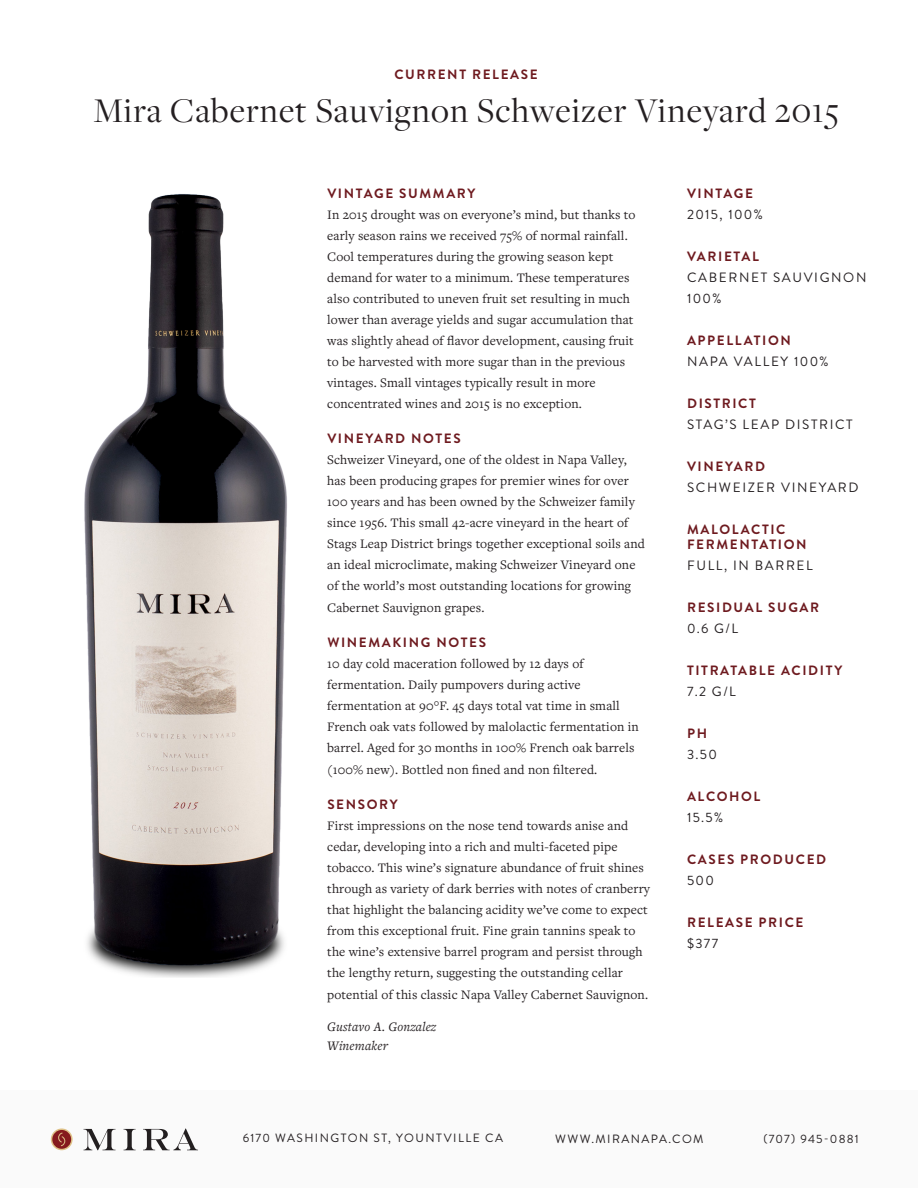
<style>
.page{position:relative;width:918px;height:1188px;background:#fff}
.page>*{position:absolute;margin:0;border:0;box-sizing:border-box;transform-origin:0 0}
.t1{font:36px "Freight Disp Pro";letter-spacing:.03em;color:#241f21}
.t2{font:13.5px/21px "Freight Text Pro";letter-spacing:.01em;color:#241f21}
.t3{font:700 13.5px "Brandon Grotesque";letter-spacing:.12em;color:#6e1a1f}
.t4{font:13.5px/21px "Brandon Grotesque";letter-spacing:.12em;color:#241f21}
.t5{font:italic 13.5px "Freight Text Pro";letter-spacing:.01em;color:#241f21}
.t6{font:12px "Brandon Grotesque";letter-spacing:.12em;color:#241f21}
.t7{font:12px "Brandon Grotesque";letter-spacing:.1em;color:#241f21}
</style>
<div class="page">
<div style="left:0;top:1091px;width:918px;height:97px;background:#fafafa"></div>
<svg style="left:51px;top:1129px;width:22px;height:21px"></svg>
<svg style="left:52px;top:1130px;width:19px;height:19px"></svg>
<svg style="left:84px;top:1129px;width:32px;height:21px"></svg>
<svg style="left:143px;top:1129px;width:55px;height:21px"></svg>
<svg style="left:124px;top:1129px;width:12px;height:21px"></svg>
<img style="left:84px;top:194px;width:203px;height:784px">
<p class="t3" style="left:394px;top:64px;width:145px">CURRENT RELEASE</p>
<p class="t1" style="left:93px;top:87px;width:747px">Mira Cabernet Sauvignon Schweizer Vineyard 2015</p>
<p class="t3" style="left:327px;top:184px;width:150px">VINTAGE SUMMARY</p>
<p class="t2" style="left:327px;top:204px;width:310px">In 2015 drought was on everyone’s mind, but thanks to early season rains we received 75% of normal rainfall.<br>Cool temperatures during the growing season kept demand for water to a minimum. These temperatures also contributed to uneven fruit set resulting in much lower than average yields and sugar accumulation that was slightly ahead of flavor development, causing fruit to be harvested with more sugar than in the previous vintages. Small vintages typically result in more concentrated wines and 2015 is no exception.</p>
<p class="t3" style="left:327px;top:429px;width:135px">VINEYARD NOTES</p>
<p class="t2" style="left:327px;top:449px;width:319px">Schweizer Vineyard, one of the oldest in Napa Valley, has been producing grapes for premier wines for over 100 years and has been owned by the Schweizer family since 1956. This small 42-acre vineyard in the heart of Stags Leap District brings together exceptional soils and an ideal microclimate, making Schweizer Vineyard one of the world’s most outstanding locations for growing</p>
<p class="t2" style="left:327px;top:597px;width:159px">Cabernet Sauvignon grapes.</p>
<p class="t3" style="left:327px;top:633px;width:160px">WINEMAKING NOTES</p>
<p class="t2" style="left:327px;top:653px;width:313px">10 day cold maceration followed by 12 days of fermentation. Daily pumpovers during active fermentation at 90°F. 45 days total vat time in small French oak vats followed by malolactic fermentation in barrel. Aged for 30 months in 100% French oak barrels</p>
<p class="t2" style="left:327px;top:759px;width:272px">(100% new). Bottled non fined and non filtered.</p>
<p class="t3" style="left:327px;top:795px;width:72px">SENSORY</p>
<p class="t2" style="left:327px;top:815px;width:324px">First impressions on the nose tend towards anise and cedar, developing into a rich and multi-faceted pipe tobacco. This wine’s signature abundance of fruit shines through as variety of dark berries with notes of cranberry that highlight the balancing acidity we’ve come to expect from this exceptional fruit. Fine grain tannins speak to the wine’s extensive barrel program and persist through the lengthy return, suggesting the outstanding cellar</p>
<p class="t2" style="left:327px;top:984px;width:322px">potential of this classic Napa Valley Cabernet Sauvignon.</p>
<p class="t5" style="left:327px;top:1018px;width:111px">Gustavo A. Gonzalez</p>
<p class="t5" style="left:327px;top:1037px;width:62px">Winemaker</p>
<p class="t3" style="left:687px;top:184px;width:68px">VINTAGE</p>
<p class="t4" style="left:687px;top:205px;width:77px">2015, 100%</p>
<p class="t3" style="left:687px;top:247px;width:73px">VARIETAL</p>
<p class="t4" style="left:687px;top:268px;width:181px">CABERNET SAUVIGNON<br>100%</p>
<p class="t3" style="left:687px;top:331px;width:105px">APPELLATION</p>
<p class="t4" style="left:687px;top:352px;width:143px">NAPA VALLEY 100%</p>
<p class="t3" style="left:687px;top:394px;width:70px">DISTRICT</p>
<p class="t4" style="left:687px;top:415px;width:167px">STAG’S LEAP DISTRICT</p>
<p class="t3" style="left:687px;top:457px;width:79px">VINEYARD</p>
<p class="t4" style="left:687px;top:478px;width:173px">SCHWEIZER VINEYARD</p>
<p class="t3" style="left:687px;top:520px;width:100px">MALOLACTIC</p>
<p class="t3" style="left:687px;top:535px;width:121px">FERMENTATION</p>
<p class="t4" style="left:687px;top:556px;width:127px">FULL, IN BARREL</p>
<p class="t3" style="left:687px;top:598px;width:134px">RESIDUAL SUGAR</p>
<p class="t4" style="left:687px;top:619px;width:53px">0.6 G/L</p>
<p class="t3" style="left:687px;top:661px;width:157px">TITRATABLE ACIDITY</p>
<p class="t4" style="left:687px;top:682px;width:50px">7.2 G/L</p>
<p class="t3" style="left:687px;top:724px;width:21px">PH</p>
<p class="t4" style="left:687px;top:745px;width:31px">3.50</p>
<p class="t3" style="left:687px;top:787px;width:75px">ALCOHOL</p>
<p class="t4" style="left:687px;top:808px;width:38px">15.5%</p>
<p class="t3" style="left:687px;top:850px;width:141px">CASES PRODUCED</p>
<p class="t4" style="left:687px;top:871px;width:28px">500</p>
<p class="t3" style="left:687px;top:913px;width:118px">RELEASE PRICE</p>
<p class="t4" style="left:687px;top:934px;width:33px">$377</p>
<p class="t6" style="left:243px;top:1130px;width:262px">6170 WASHINGTON ST, YOUNTVILLE CA</p>
<p class="t6" style="left:555px;top:1131px;width:150px">WWW.MIRANAPA.COM</p>
<p class="t7" style="left:763px;top:1131px;width:97px">(707) 945-0881</p>
</div>
